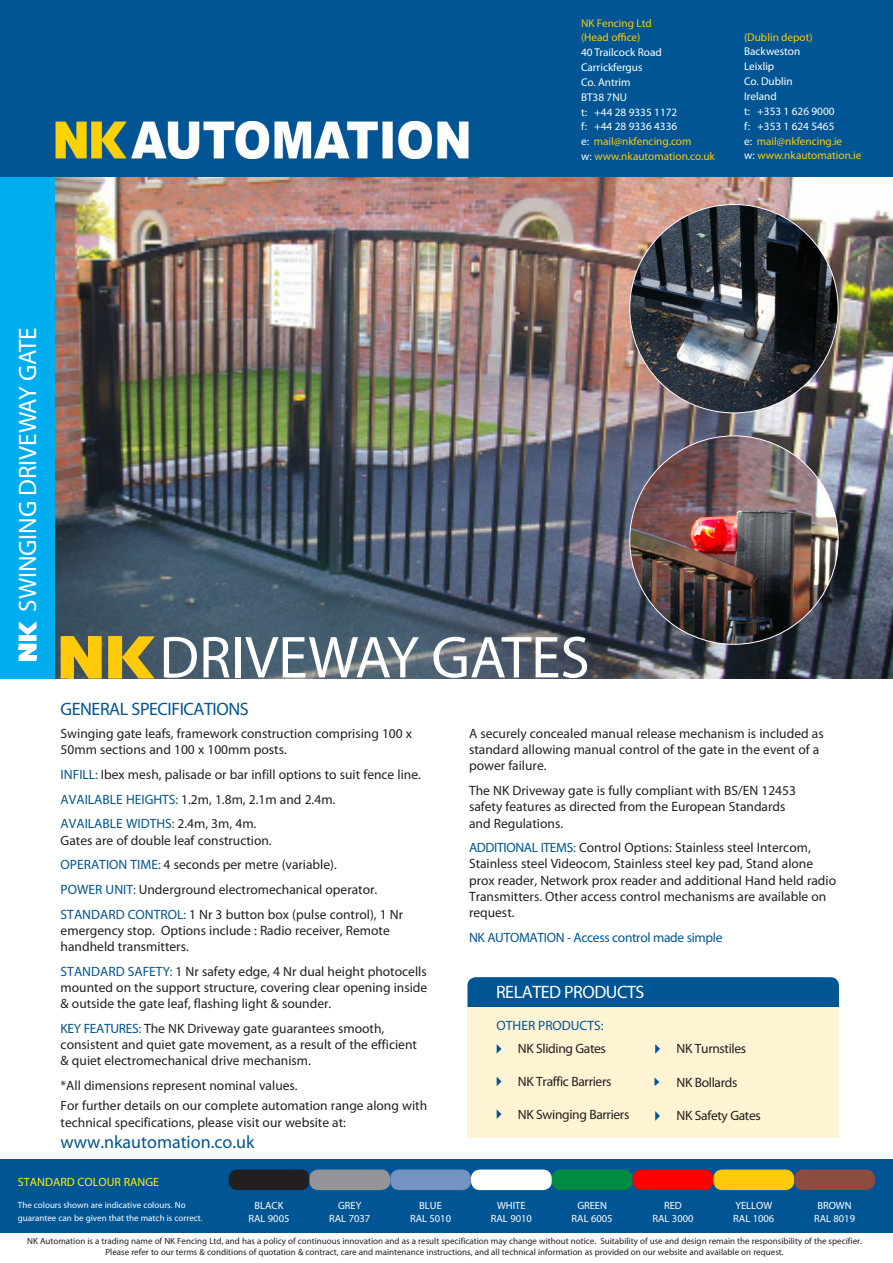
<style>
.page{position:relative;width:893px;height:1263px;background:#fff}
.page>*{position:absolute;margin:0;border:0;box-sizing:border-box;transform-origin:0 0}
.t1{font:59.7px "Myriad Pro";color:#fff}
.t2{font:900 59.4px "Helvetica Neue";color:#fff}
.t3{font:25.2px "Myriad Pro";letter-spacing:-.005em;color:#fff}
.t4{font:900 25.05px "Helvetica Neue";color:#fff}
.t5{font:18px "Myriad Pro";color:#005595}
.t6{font:18px "Myriad Pro";letter-spacing:-.025em;color:#005595}
.t7{font:18px "Myriad Pro";letter-spacing:-.025em;color:#fff}
.t8{font:13.5px/16.2px "Myriad Pro";color:#231f20}
.t9{font:13.5px "Myriad Pro";letter-spacing:-.025em;color:#231f20}
.t10{font:13.5px "Myriad Pro";color:#005595}
.t11{font:13.5px "Myriad Pro";letter-spacing:-.025em;color:#005595}
.t12{font:12px "Myriad Pro";color:#fff101}
.t13{font:11.25px "Myriad Pro";color:#fff}
.t14{font:11.25px "Myriad Pro";color:#feca0a}
.t15{font:10.5px "Myriad Pro";color:#fff}
.t16{font:9px/10.8px "Myriad Pro";color:#231f20;text-align:center}
.t17{font:9px/13.5px "Myriad Pro";color:#fff}
.s1{color:#fff}
.s2{color:#005595}
.s3{color:#231f20}
.s4{color:#fff101}
</style>
<div class="page">
<img style="left:54px;top:177px;width:839px;height:501px">
<svg style="left:108px;top:636px;width:47px;height:43px;background:#b79e2b"></svg>
<svg style="left:61px;top:636px;width:41px;height:43px"></svg>
<div style="left:69px;top:650px;width:5px;height:29px;background:#feca0a"></div>
<div style="left:88px;top:636px;width:5px;height:29px;background:#feca0a"></div>
<div style="left:0;top:163px;width:54px;height:516px;background:#00aeef"></div>
<img style="left:630px;top:204px;width:208px;height:209px;border-radius:104px">
<img style="left:630px;top:436px;width:208px;height:208px;border-radius:104px">
<svg style="left:19px;top:621px;width:18px;height:40px"></svg>
<div style="left:467px;top:977px;width:372px;height:63px;background:#005595;border-radius:9px"></div>
<div style="left:467px;top:1007px;width:372px;height:130px;background:#fef3d2"></div>
<svg style="left:497px;top:1044px;width:4px;height:10px"></svg>
<svg style="left:655px;top:1044px;width:5px;height:10px"></svg>
<svg style="left:497px;top:1077px;width:4px;height:9px"></svg>
<svg style="left:497px;top:1110px;width:4px;height:9px"></svg>
<svg style="left:654px;top:1077px;width:5px;height:9px"></svg>
<svg style="left:655px;top:1111px;width:5px;height:10px"></svg>
<div style="left:0;top:1159px;width:893px;height:73px;background:#005595"></div>
<div style="left:229px;top:1169px;width:80px;height:21px;background:#231f20;border-radius:9px"></div>
<div style="left:309px;top:1169px;width:81px;height:21px;background:#939598;border-radius:9px"></div>
<div style="left:390px;top:1169px;width:81px;height:21px;background:#7393c1;border-radius:9px"></div>
<div style="left:471px;top:1169px;width:81px;height:21px;background:#fff;border-radius:9px"></div>
<div style="left:552px;top:1169px;width:81px;height:21px;background:#008b43;border-radius:9px"></div>
<div style="left:633px;top:1169px;width:80px;height:21px;background:#f00;border-radius:9px"></div>
<div style="left:713px;top:1169px;width:81px;height:21px;background:#feca0a;border-radius:9px"></div>
<div style="left:794px;top:1169px;width:81px;height:21px;background:#8e4b40;border-radius:9px"></div>
<div style="left:0;top:0;width:893px;height:177px;background:#005595"></div>
<img style="left:55px;top:120px;width:415px;height:40px">
<p class="t4" style="left:13px;top:612px;width:433px;rotate:-90deg">MESH PANEL FENCING SYSTEMS</p>
<p class="t3" style="left:12px;top:612px;width:286px;rotate:-90deg">SWINGING DRIVEWAY GATE</p>
<p class="t14" style="left:581px;top:16px;width:72px">NK Fencing Ltd</p>
<p class="t14" style="left:581px;top:31px;width:61px">(Head office)</p>
<p class="t13" style="left:581px;top:46px;width:82px">40 Trailcock Road</p>
<p class="t13" style="left:581px;top:60px;width:63px">Carrickfergus</p>
<p class="t13" style="left:581px;top:75px;width:51px">Co. Antrim</p>
<p class="t13" style="left:581px;top:90px;width:47px">BT38 7NU</p>
<p class="t13" style="left:581px;top:105px;width:98px">t: +44 28 9335 1172</p>
<p class="t13" style="left:581px;top:120px;width:98px">f: +44 28 9336 4336</p>
<p class="t14" style="left:581px;top:135px;width:112px"><span class="s1">e:</span> mail@nkfencing.com</p>
<p class="t14" style="left:581px;top:149px;width:135px"><span class="s1">w:</span> www.nkautomation.co.uk</p>
<p class="t14" style="left:744px;top:30px;width:70px">(Dublin depot)</p>
<p class="t13" style="left:744px;top:45px;width:58px">Backweston</p>
<p class="t13" style="left:744px;top:60px;width:32px">Leixlip</p>
<p class="t13" style="left:744px;top:74px;width:50px">Co. Dublin</p>
<p class="t13" style="left:744px;top:89px;width:34px">Ireland</p>
<p class="t13" style="left:744px;top:104px;width:92px">t: +353 1 626 9000</p>
<p class="t13" style="left:744px;top:119px;width:92px">f: +353 1 624 5465</p>
<p class="t14" style="left:744px;top:134px;width:100px"><span class="s1">e:</span> mail@nkfencing.ie</p>
<p class="t14" style="left:744px;top:149px;width:119px"><span class="s1">w:</span> www.nkautomation.ie</p>
<p class="t2" style="left:158px;top:622px;width:289px">ROLLTOP</p>
<p class="t1" style="left:159px;top:620px;width:432px">DRIVEWAY GATES</p>
<p class="t6" style="left:61px;top:698px;width:190px">GENERAL SPECIFICATIONS</p>
<p class="t8" style="left:61px;top:725px;width:353px">Swinging gate leafs, framework construction comprising 100 x<br>50mm sections and 100 x 100mm posts.</p>
<p class="t8" style="left:61px;top:766px;width:362px"><span class="s2">INFILL:</span> Ibex mesh, palisade or bar infill options to suit fence line.</p>
<p class="t8" style="left:61px;top:791px;width:276px"><span class="s2">AVAILABLE HEIGHTS:</span> 1.2m, 1.8m, 2.1m and 2.4m.</p>
<p class="t10" style="left:61px;top:815px;width:197px">AVAILABLE WIDTHS: <span class="s3">2.4m, 3m, 4m.</span></p>
<p class="t8" style="left:61px;top:832px;width:213px">Gates are of double leaf construction.</p>
<p class="t8" style="left:61px;top:856px;width:278px"><span class="s2">OPERATION TIME:</span> 4 seconds per metre (variable).</p>
<p class="t8" style="left:61px;top:881px;width:318px"><span class="s2">POWER UNIT:</span> Underground electromechanical operator.</p>
<p class="t8" style="left:61px;top:906px;width:344px"><span class="s2">STANDARD CONTROL:</span> 1 Nr 3 button box (pulse control), 1 Nr emergency stop. Options include : Radio receiver, Remote handheld transmitters.</p>
<p class="t8" style="left:61px;top:963px;width:368px;text-align:justify"><span class="s2">STANDARD SAFETY:</span> 1 Nr safety edge, 4 Nr dual height photocells mounted on the support structure, covering clear opening inside &amp; outside the gate leaf, flashing light &amp; sounder.</p>
<p class="t8" style="left:61px;top:1020px;width:358px"><span class="s2">KEY FEATURES:</span> The NK Driveway gate guarantees smooth, consistent and quiet gate movement, as a result of the efficient &amp; quiet electromechanical drive mechanism.</p>
<p class="t8" style="left:61px;top:1077px;width:239px">*All dimensions represent nominal values.</p>
<p class="t8" style="left:61px;top:1097px;width:368px">For further details on our complete automation range along with technical specifications, please visit our website at:</p>
<p class="t5" style="left:61px;top:1131px;width:195px">www.nkautomation.co.uk</p>
<p class="t8" style="left:469px;top:725px;width:356px">A securely concealed manual release mechanism is included as standard allowing manual control of the gate in the event of a power failure.</p>
<p class="t8" style="left:469px;top:782px;width:329px">The NK Driveway gate is fully compliant with BS/EN 12453 safety features as directed from the European Standards and Regulations.</p>
<p class="t8" style="left:469px;top:839px;width:369px"><span class="s2">ADDITIONAL ITEMS:</span> Control Options: Stainless steel Intercom, Stainless steel Videocom, Stainless steel key pad, Stand alone prox reader, Network prox reader and additional Hand held radio Transmitters. Other access control mechanisms are available on request.</p>
<p class="t11" style="left:469px;top:929px;width:255px">NK AUTOMATION - Access control made simple</p>
<p class="t7" style="left:496px;top:981px;width:150px">RELATED PRODUCTS</p>
<p class="t10" style="left:497px;top:1017px;width:108px">OTHER PRODUCTS:</p>
<p class="t9" style="left:518px;top:1040px;width:90px">NK Sliding Gates</p>
<p class="t9" style="left:518px;top:1073px;width:95px">NK Traffic Barriers</p>
<p class="t9" style="left:518px;top:1106px;width:113px">NK Swinging Barriers</p>
<p class="t9" style="left:677px;top:1040px;width:71px">NK Turnstiles</p>
<p class="t9" style="left:677px;top:1074px;width:62px">NK Bollards</p>
<p class="t9" style="left:677px;top:1107px;width:86px">NK Safety Gates</p>
<p class="t12" style="left:18px;top:1174px;width:143px">STANDARD COLOUR RANGE</p>
<p class="t17" style="left:18px;top:1198px;width:186px">The colours shown are indicative colours. No guarantee can be given that the match is correct<span class="s4">.</span></p>
<p class="t15" style="left:255px;top:1199px;width:30px">BLACK</p>
<p class="t15" style="left:817px;top:1199px;width:36px">BROWN</p>
<p class="t15" style="left:814px;top:1212px;width:43px">RAL 8019</p>
<p class="t16" style="left:27px;top:1236px;width:836px">NK Automation is a trading name of NK Fencing Ltd, and has a policy of continuous innovation and as a result specification may change without notice. Suitability of use and design remain the responsibility of the specifier.<br>Please refer to our terms &amp; conditions of quotation &amp; contract, care and maintenance instructions, and all technical information as provided on our website and available on request.</p>
<p class="t15" style="left:735px;top:1199px;width:38px">YELLOW</p>
<p class="t15" style="left:733px;top:1212px;width:43px">RAL 1006</p>
<p class="t15" style="left:338px;top:1199px;width:25px">GREY</p>
<p class="t15" style="left:329px;top:1212px;width:43px">RAL 7037</p>
<p class="t15" style="left:577px;top:1199px;width:31px">GREEN</p>
<p class="t15" style="left:572px;top:1212px;width:43px">RAL 6005</p>
<p class="t15" style="left:419px;top:1199px;width:24px">BLUE</p>
<p class="t15" style="left:410px;top:1212px;width:43px">RAL 5010</p>
<p class="t15" style="left:664px;top:1199px;width:19px">RED</p>
<p class="t15" style="left:652px;top:1212px;width:43px">RAL 3000</p>
<p class="t15" style="left:497px;top:1199px;width:30px">WHITE</p>
<p class="t15" style="left:491px;top:1212px;width:43px">RAL 9010</p>
<p class="t15" style="left:248px;top:1212px;width:43px">RAL 9005</p>
</div>
